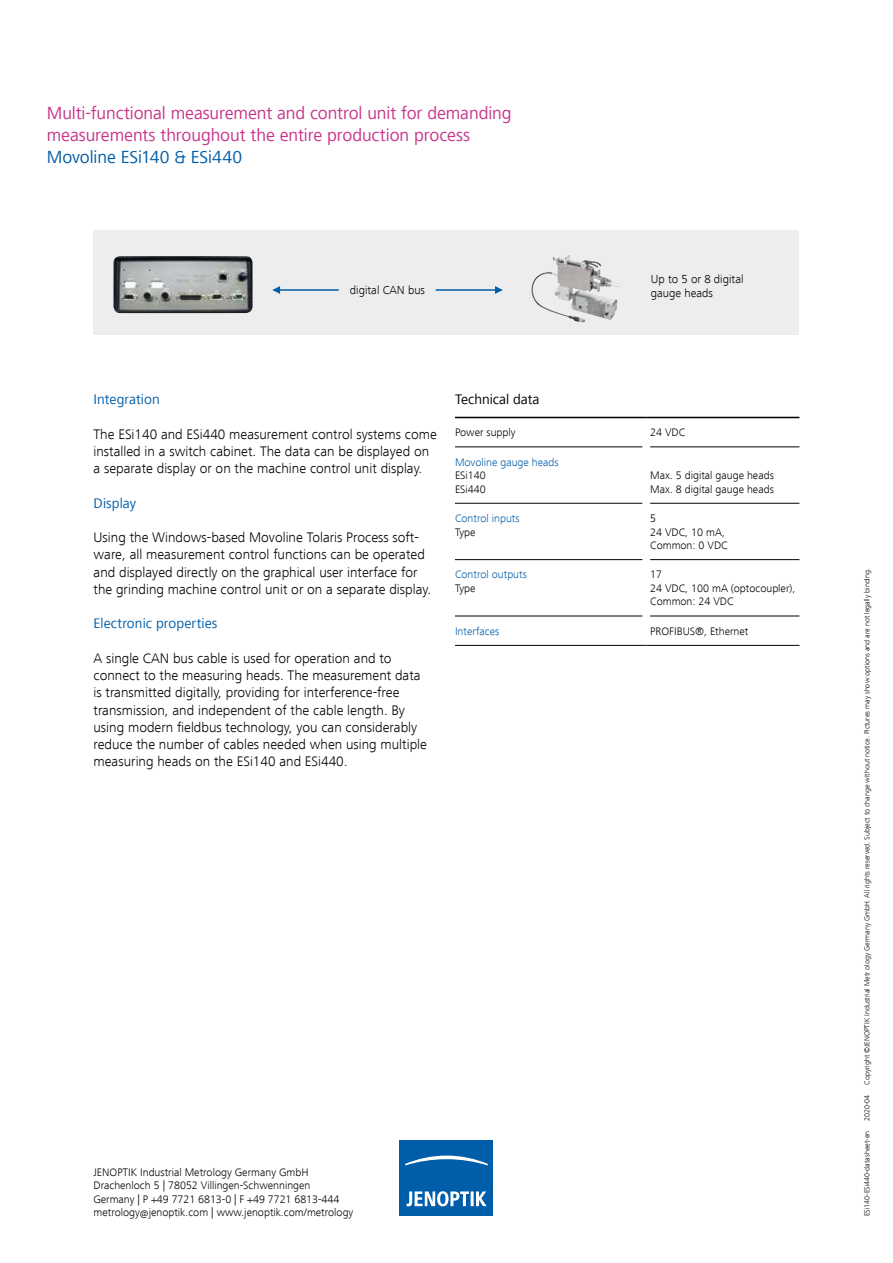
<style>
.page{position:relative;width:893px;height:1263px;background:#fff}
.page>*{position:absolute;margin:0;border:0;box-sizing:border-box;transform-origin:0 0}
.t1{font:18px/21.8px "Frutiger Next LT";letter-spacing:-.005em;color:#c9338b}
.t2{font:18px "Frutiger Next LT";letter-spacing:-.005em;color:#005da9}
.t3{font:300 14.25px/17.2px "Frutiger Next LT";color:#000}
.t4{font:14.25px "Frutiger Next LT";letter-spacing:.01em;color:#005da9}
.t5{font:14.25px "Frutiger Next LT";color:#000}
.t6{font:300 12px/14.2px "Frutiger Next LT";color:#000}
.t7{font:300 11.25px/13.5px "Frutiger Next LT";color:#000}
.t8{font:300 11.25px "Frutiger Next LT";color:#005da9}
.t9{font:300 7.5px "Frutiger Next LT";color:#000}
</style>
<div class="page">
<div style="left:94px;top:231px;width:705px;height:104px;background:#ededed"></div>
<hr style="left:279px;top:289px;width:60px;height:2px;background:#005da9">
<svg style="left:272px;top:286px;width:9px;height:8px"></svg>
<hr style="left:436px;top:289px;width:59px;height:2px;background:#005da9">
<svg style="left:495px;top:286px;width:8px;height:8px"></svg>
<img style="left:531px;top:255px;width:54px;height:67px">
<img style="left:114px;top:256px;width:138px;height:57px">
<div style="left:400px;top:1140px;width:93px;height:76px;background:#005da9"></div>
<svg style="left:405px;top:1155px;width:83px;height:10px"></svg>
<svg style="left:406px;top:1191px;width:81px;height:15px"></svg>
<hr style="left:455px;top:447px;width:188px;height:1px;background:#000">
<hr style="left:650px;top:447px;width:149px;height:1px;background:#000">
<hr style="left:455px;top:503px;width:188px;height:1px;background:#000">
<hr style="left:650px;top:503px;width:149px;height:1px;background:#000">
<hr style="left:455px;top:559px;width:188px;height:1px;background:#000">
<hr style="left:650px;top:559px;width:149px;height:1px;background:#000">
<hr style="left:455px;top:616px;width:188px;height:1px;background:#000">
<hr style="left:650px;top:616px;width:149px;height:1px;background:#000">
<hr style="left:455px;top:417px;width:191px;height:1px;background:#000">
<hr style="left:646px;top:417px;width:153px;height:1px;background:#000">
<hr style="left:455px;top:645px;width:191px;height:1px;background:#000">
<hr style="left:646px;top:645px;width:153px;height:1px;background:#000">
<p class="t1" style="left:47px;top:102px;width:466px">Multi-functional measurement and control unit for demanding measurements throughout the entire production process</p>
<p class="t2" style="left:47px;top:147px;width:197px">Movoline ESi140 &amp; ESi440</p>
<p class="t6" style="left:350px;top:282px;width:77px">digital CAN bus</p>
<p class="t6" style="left:651px;top:272px;width:94px">Up to 5 or 8 digital gauge heads</p>
<p class="t4" style="left:94px;top:391px;width:68px">Integration</p>
<p class="t3" style="left:94px;top:425px;width:345px">The ESi140 and ESi440 measurement control systems come installed in a switch cabinet. The data can be displayed on a separate display or on the machine control unit display.</p>
<p class="t4" style="left:94px;top:495px;width:44px">Display</p>
<p class="t3" style="left:94px;top:529px;width:339px">Using the Windows-based Movoline Tolaris Process soft&shy;ware, all measurement control functions can be operated and displayed directly on the graphical user interface for the grinding machine control unit or on a separate display.</p>
<p class="t4" style="left:94px;top:616px;width:125px">Electronic properties</p>
<p class="t3" style="left:94px;top:650px;width:335px">A single CAN bus cable is used for operation and to connect to the measuring heads. The measurement data is transmitted digitally, providing for interference-free transmission, and independent of the cable length. By using modern fieldbus technology, you can considerably reduce the number of cables needed when using multiple measuring heads on the ESi140 and ESi440.</p>
<p class="t5" style="left:455px;top:391px;width:86px">Technical data</p>
<p class="t7" style="left:455px;top:426px;width:62px">Power supply</p>
<p class="t7" style="left:650px;top:426px;width:37px">24 VDC</p>
<p class="t8" style="left:455px;top:456px;width:105px">Movoline gauge heads</p>
<p class="t7" style="left:455px;top:469px;width:32px">ESi140<br>ESi440</p>
<p class="t7" style="left:650px;top:469px;width:125px">Max. 5 digital gauge heads<br>Max. 8 digital gauge heads</p>
<p class="t8" style="left:455px;top:512px;width:66px">Control inputs</p>
<p class="t7" style="left:455px;top:525px;width:22px">Type</p>
<p class="t7" style="left:650px;top:511px;width:79px">5<br>24 VDC, 10 mA,<br>Common: 0 VDC</p>
<p class="t8" style="left:455px;top:568px;width:73px">Control outputs</p>
<p class="t7" style="left:455px;top:581px;width:22px">Type</p>
<p class="t7" style="left:650px;top:568px;width:147px">17<br>24 VDC, 100 mA (optocoupler),<br>Common: 24 VDC</p>
<p class="t8" style="left:455px;top:625px;width:46px">Interfaces</p>
<p class="t7" style="left:650px;top:624px;width:100px">PROFIBUS®, Ethernet</p>
<p class="t7" style="left:94px;top:1165px;width:261px">JENOPTIK Industrial Metrology Germany GmbH Drachenloch 5 | 78052 Villingen-Schwenningen Germany | P +49 7721 6813-0 | F +49 7721 6813-444 metrology@jenoptik.com | www.jenoptik.com/metrology</p>
<p class="t9" style="left:863px;top:1085px;width:518px;rotate:-90deg">Copyright ©JENOPTIK Industrial Metr ology Germany GmbH. All rights reserved. Subject to change without notice. Pictures may show options and are not legally binding.</p>
<p class="t9" style="left:863px;top:1121px;width:28px;rotate:-90deg">2020-04</p>
<p class="t9" style="left:863px;top:1216px;width:87px;rotate:-90deg">ESi140-ESi440-datasheet-en</p>
</div>
